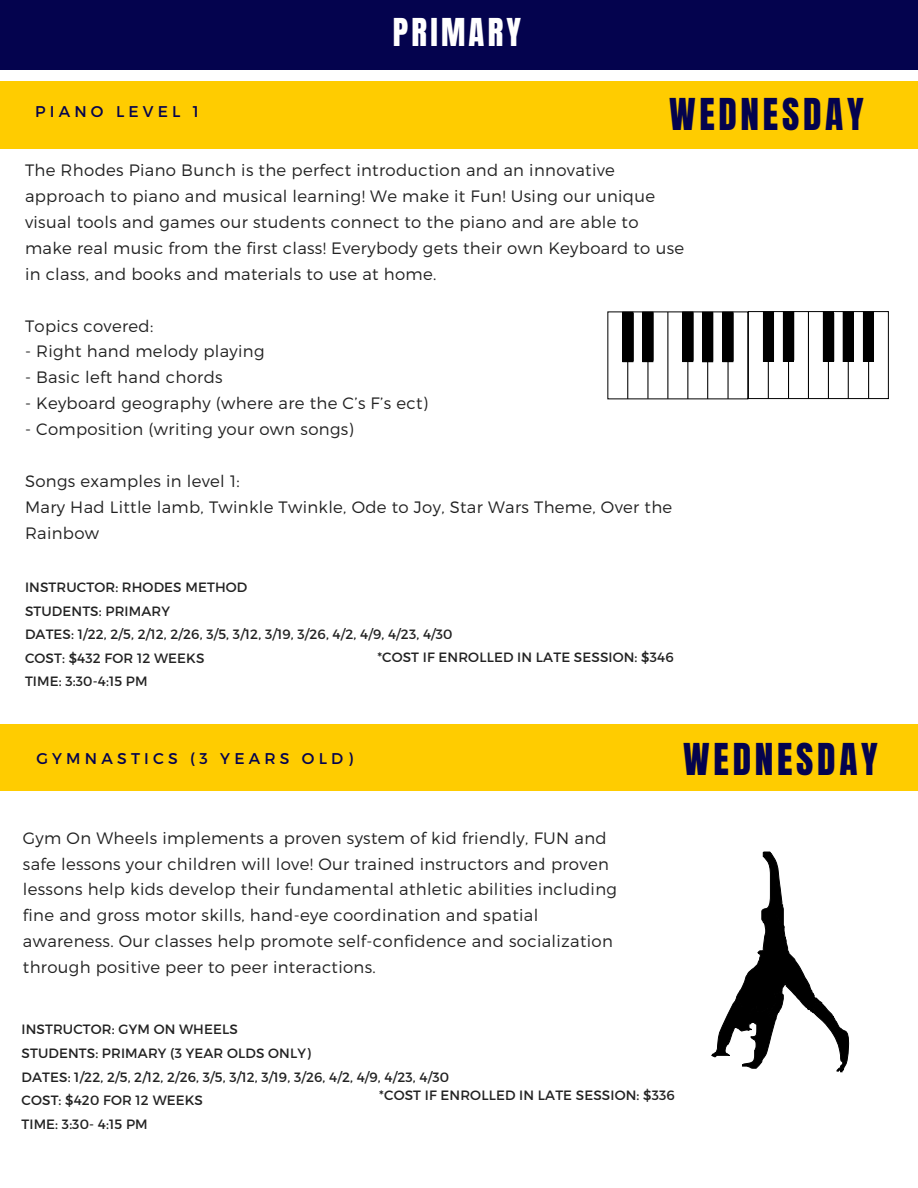
<style>
.page{position:relative;width:918px;height:1188px;background:#fff}
.page>*{position:absolute;margin:0;border:0;box-sizing:border-box;transform-origin:0 0}
.t1{font:37.35px "Anton";letter-spacing:.1em;color:#04034e}
.t2{font:32.7px "Anton";letter-spacing:.1em;color:#fff}
.t3{font:300 16.5px/25.8px "Montserrat";letter-spacing:.02em;color:#222}
.t4{font:15.6px "Montserrat";letter-spacing:.27em;color:#04034e}
.t5{font:13.5px "Montserrat";letter-spacing:.01em;color:#222}
</style>
<div class="page">
<div style="left:0;top:0;width:918px;height:69px;background:#04034e"></div>
<div style="left:0;top:82px;width:918px;height:66px;background:#fc0"></div>
<div style="left:623px;top:312px;width:10px;height:50px;border:1px solid #000"></div>
<div style="left:643px;top:312px;width:10px;height:50px;border:1px solid #000"></div>
<div style="left:683px;top:312px;width:10px;height:50px;border:1px solid #000"></div>
<div style="left:703px;top:312px;width:10px;height:50px;border:1px solid #000"></div>
<div style="left:723px;top:312px;width:10px;height:50px;border:1px solid #000"></div>
<hr style="left:627px;top:360px;width:1px;height:39px;background:#000">
<hr style="left:647px;top:360px;width:1px;height:39px;background:#000">
<hr style="left:687px;top:360px;width:1px;height:39px;background:#000">
<hr style="left:707px;top:360px;width:1px;height:39px;background:#000">
<hr style="left:728px;top:360px;width:1px;height:39px;background:#000">
<hr style="left:667px;top:312px;width:1px;height:87px;background:#000">
<div style="left:624px;top:314px;width:9px;height:46px;background:#000"></div>
<div style="left:623px;top:313px;width:11px;height:48px;border:2px solid #000"></div>
<div style="left:763px;top:312px;width:11px;height:50px;border:1px solid #000"></div>
<div style="left:783px;top:312px;width:11px;height:49px;border:1px solid #000"></div>
<div style="left:823px;top:312px;width:11px;height:49px;border:1px solid #000"></div>
<div style="left:748px;top:311px;width:141px;height:88px;border:1px solid #000"></div>
<hr style="left:768px;top:359px;width:1px;height:40px;background:#000">
<hr style="left:788px;top:359px;width:1px;height:39px;background:#000">
<hr style="left:828px;top:359px;width:1px;height:40px;background:#000">
<hr style="left:848px;top:359px;width:1px;height:40px;background:#000">
<hr style="left:868px;top:359px;width:1px;height:39px;background:#000">
<hr style="left:808px;top:312px;width:1px;height:86px;background:#000">
<div style="left:644px;top:313px;width:8px;height:47px;background:#000"></div>
<div style="left:643px;top:312px;width:11px;height:49px;border:2px solid #000"></div>
<div style="left:684px;top:313px;width:8px;height:47px;background:#000"></div>
<div style="left:683px;top:312px;width:11px;height:49px;border:2px solid #000"></div>
<div style="left:704px;top:314px;width:8px;height:46px;background:#000"></div>
<div style="left:703px;top:313px;width:10px;height:48px;border:2px solid #000"></div>
<div style="left:724px;top:314px;width:8px;height:46px;background:#000"></div>
<div style="left:723px;top:313px;width:11px;height:48px;border:2px solid #000"></div>
<div style="left:764px;top:313px;width:9px;height:46px;background:#000"></div>
<div style="left:763px;top:312px;width:11px;height:48px;border:2px solid #000"></div>
<div style="left:785px;top:313px;width:8px;height:46px;background:#000"></div>
<div style="left:784px;top:312px;width:10px;height:48px;border:2px solid #000"></div>
<div style="left:825px;top:314px;width:8px;height:46px;background:#000"></div>
<div style="left:824px;top:313px;width:10px;height:48px;border:2px solid #000"></div>
<div style="left:844px;top:315px;width:9px;height:46px;background:#000"></div>
<div style="left:843px;top:313px;width:11px;height:49px;border:2px solid #000"></div>
<div style="left:864px;top:314px;width:9px;height:46px;background:#000"></div>
<div style="left:863px;top:313px;width:11px;height:48px;border:2px solid #000"></div>
<svg style="left:711px;top:852px;width:138px;height:220px"></svg>
<div style="left:0;top:725px;width:918px;height:66px;background:#fc0"></div>
<p class="t4" style="left:35px;top:102px;width:165px">PIANO LEVEL 1</p>
<h2 class="t2" style="left:393px;top:9px;width:130px">PRIMARY</h2>
<h4 class="t1" style="left:669px;top:88px;width:196px">WEDNESDAY</h4>
<p class="t3" style="left:25px;top:157px;width:661px">The Rhodes Piano Bunch is the perfect introduction and an innovative approach to piano and musical learning! We make it Fun! Using our unique visual tools and games our students connect to the piano and are able to make real music from the first class! Everybody gets their own Keyboard to use in class, and books and materials to use at home.</p>
<p class="t3" style="left:25px;top:312px;width:130px">Topics covered:</p>
<p class="t3" style="left:25px;top:338px;width:241px">- Right hand melody playing</p>
<p class="t3" style="left:25px;top:364px;width:199px">- Basic left hand chords</p>
<p class="t3" style="left:25px;top:390px;width:405px">- Keyboard geography (where are the C’s F’s ect)</p>
<p class="t3" style="left:25px;top:415px;width:330px">- Composition (writing your own songs)</p>
<p class="t3" style="left:25px;top:467px;width:649px">Songs examples in level 1:<br>Mary Had Little lamb, Twinkle Twinkle, Ode to Joy, Star Wars Theme, Over the<br>Rainbow</p>
<h1 class="t5" style="left:25px;top:578px;width:224px">INSTRUCTOR: RHODES METHOD</h1>
<h2 class="t5" style="left:25px;top:602px;width:146px">STUDENTS: PRIMARY</h2>
<h3 class="t5" style="left:25px;top:626px;width:429px">DATES: 1/22, 2/5, 2/12, 2/26, 3/5, 3/12, 3/19, 3/26, 4/2, 4/9, 4/23, 4/30</h3>
<h4 class="t5" style="left:25px;top:649px;width:181px">COST: $432 FOR 12 WEEKS</h4>
<h4 class="t5" style="left:25px;top:673px;width:124px">TIME: 3:30-4:15 PM</h4>
<p class="t5" style="left:377px;top:649px;width:298px">*COST IF ENROLLED IN LATE SESSION: $346</p>
<p class="t4" style="left:36px;top:748px;width:318px">GYMNASTICS (3 YEARS OLD)</p>
<h4 class="t1" style="left:683px;top:732px;width:196px">WEDNESDAY</h4>
<p class="t3" style="left:23px;top:824px;width:596px">Gym On Wheels implements a proven system of kid friendly, FUN and safe lessons your children will love! Our trained instructors and proven lessons help kids develop their fundamental athletic abilities including fine and gross motor skills, hand-eye coordination and spatial awareness. Our classes help promote self-confidence and socialization through positive peer to peer interactions.</p>
<p class="t5" style="left:22px;top:1021px;width:218px">INSTRUCTOR: GYM ON WHEELS</p>
<p class="t5" style="left:22px;top:1044px;width:291px">STUDENTS: PRIMARY (3 YEAR OLDS ONLY)</p>
<p class="t5" style="left:22px;top:1068px;width:429px">DATES: 1/22, 2/5, 2/12, 2/26, 3/5, 3/12, 3/19, 3/26, 4/2, 4/9, 4/23, 4/30</p>
<h3 class="t5" style="left:22px;top:1092px;width:183px">COST: $420 FOR 12 WEEKS</h3>
<h1 class="t5" style="left:22px;top:1115px;width:128px">TIME: 3:30- 4:15 PM</h1>
<p class="t5" style="left:379px;top:1087px;width:297px">*COST IF ENROLLED IN LATE SESSION: $336</p>
</div>
